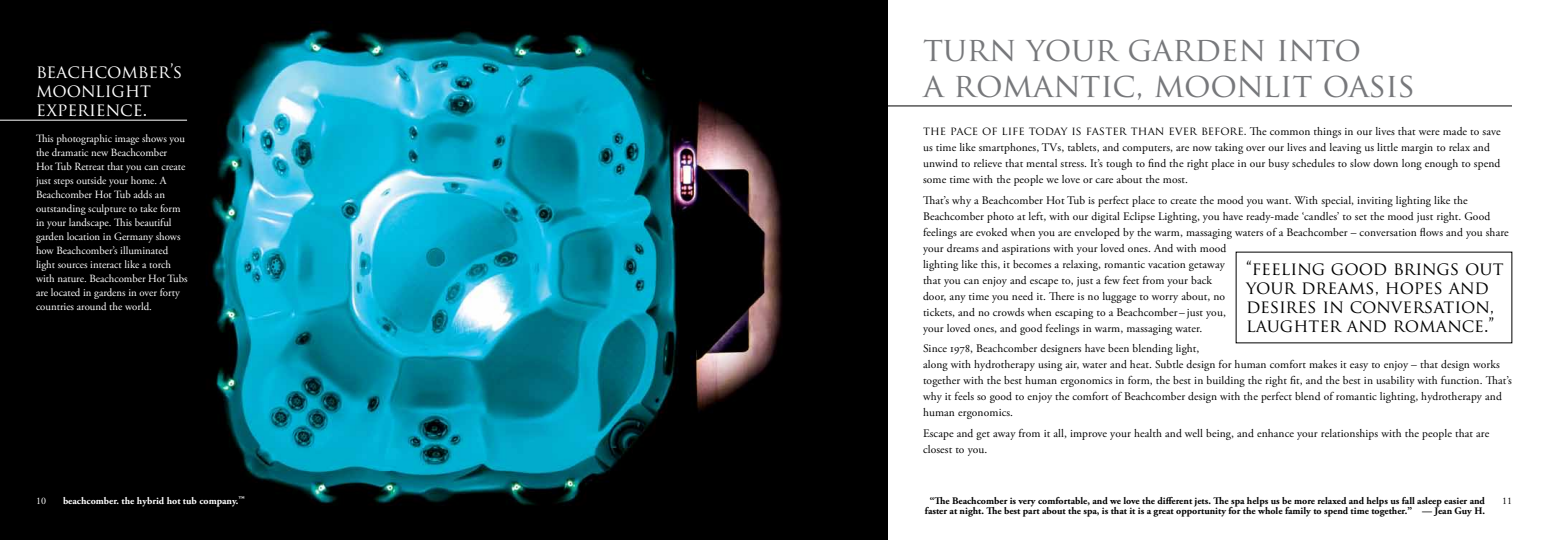
<style>
.page{position:relative;width:1548px;height:540px;background:#fff}
.page>*{position:absolute;margin:0;border:0;box-sizing:border-box;transform-origin:0 0}
.t1{font:33px/36px "Trajan Pro";letter-spacing:-.01em;color:#77787b}
.t2{font:18px/19px "Trajan Pro";color:#000}
.t3{font:18px/19px "Trajan Pro";color:#fff}
.t4{font:11.5px/16px "Adobe Garamond Pro";letter-spacing:.01em;color:#000}
.t5{font:11px/14px "Adobe Garamond Pro";color:#fff}
.t6{font:700 10px/10px "Adobe Garamond Pro";color:#000;text-align:center}
.t7{font:700 10px "Adobe Garamond Pro";color:#fff}
.t8{font:10px "Adobe Garamond Pro";color:#fff}
.t9{font:10px "Adobe Garamond Pro";color:#000}
.s1{font-family:"Trajan Pro"}
</style>
<div class="page">
<img style="left:0;top:0;width:887px;height:540px">
<hr style="left:0;top:120px;width:187px;height:1px;background:#fff">
<hr style="left:887px;top:106px;width:625px;height:1px;background:#000">
<h2 class="t3" style="left:36px;top:61px;width:148px">BEACHCOMBER’S<br>MOONLIGHT<br>EXPERIENCE.</h2>
<p class="t5" style="left:36px;top:132px;width:153px">This photographic image shows you the dramatic new Beachcomber<br>Hot Tub Retreat that you can create just steps outside your home. A<br>Beachcomber Hot Tub adds an outstanding sculpture to take form in your landscape. This beautiful garden location in Germany shows how Beachcomber’s illuminated light sources interact like a torch with nature. Beachcomber Hot Tubs are located in gardens in over forty countries around the world.</p>
<h1 class="t1" style="left:923px;top:31px;width:494px">TURN YOUR GARDEN INTO<br>A ROMANTIC, MOONLIT OASIS</h1>
<p class="t4" style="left:923px;top:124px;width:579px"><span class="s1">THE PACE OF LIFE TODAY IS FASTER THAN EVER BEFORE.</span> The common things in our lives that were made to save us time like smartphones, TVs, tablets, and computers, are now taking over our lives and leaving us little margin to relax and unwind to relieve that mental stress. It’s tough to find the right place in our busy schedules to slow down long enough to spend some time with the people we love or care about the most.</p>
<p class="t4" style="left:923px;top:192px;width:587px">That’s why a Beachcomber Hot Tub is perfect place to create the mood you want. With special, inviting lighting like the Beachcomber photo at left, with our digital Eclipse Lighting, you have ready-made ‘candles’ to set the mood just right. Good feelings are evoked when you are enveloped by the warm, massaging waters of a Beachcomber – conversation flows and you share your dreams and aspirations with your loved ones. And with mood<br>lighting like this, it becomes a relaxing, romantic vacation getaway<br>that you can enjoy and escape to, just a few feet from your back<br>door, any time you need it. There is no luggage to worry about, no<br>tickets, and no crowds when escaping to a Beachcomber– just you,<br>your loved ones, and good feelings in warm, massaging water.</p>
<p class="t4" style="left:923px;top:341px;width:590px">Since 1978, Beachcomber designers have been blending light,<br>along with hydrotherapy using air, water and heat. Subtle design for human comfort makes it easy to enjoy – that design works together with the best human ergonomics in form, the best in building the right fit, and the best in usability with function. That’s why it feels so good to enjoy the comfort of Beachcomber design with the perfect blend of romantic lighting, hydrotherapy and human ergonomics.</p>
<p class="t4" style="left:923px;top:425px;width:568px">Escape and get away from it all, improve your health and well being, and enhance your relationships with the people that are closest to you.</p>
<h2 class="t2" style="left:1246px;top:258px;width:259px">“FEELING GOOD BRINGS OUT<br>YOUR DREAMS, HOPES AND<br>DESIRES IN CONVERSATION,<br>LAUGHTER AND ROMANCE.”</h2>
<p class="t8" style="left:36px;top:495px;width:11px">10</p>
<p class="t7" style="left:63px;top:495px;width:183px">beachcomber. the hybrid hot tub company.™</p>
<p class="t9" style="left:1502px;top:495px;width:11px">11</p>
<p class="t6" style="left:925px;top:496px;width:562px">“The Beachcomber is very comfortable, and we love the different jets. The spa helps us be more relaxed and helps us fall asleep easier and faster at night. The best part about the spa, is that it is a great opportunity for the whole family to spend time together.” — Jean Guy H.</p>
</div>
